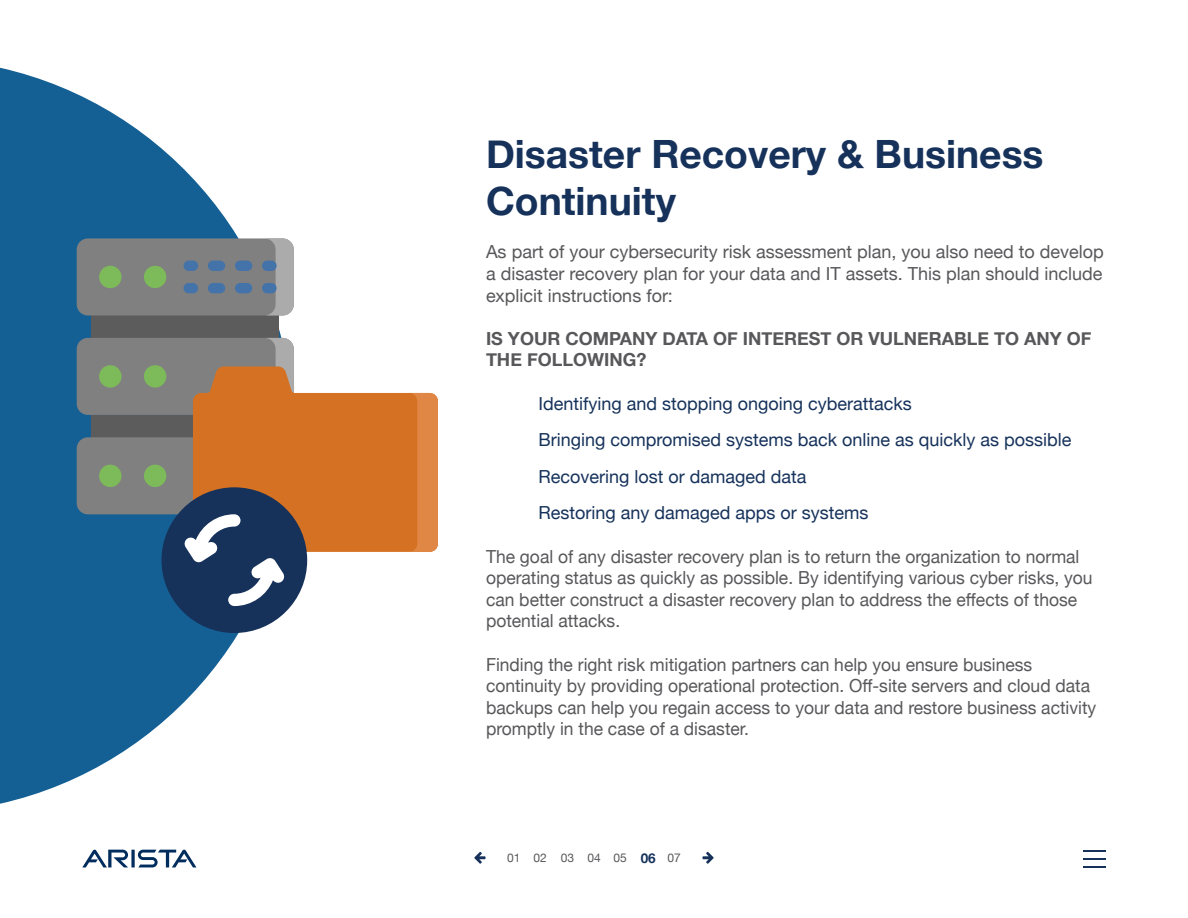
<style>
.page{position:relative;width:1188px;height:918px;background:#fff}
.page>*{position:absolute;margin:0;border:0;box-sizing:border-box;transform-origin:0 0}
.t1{font:700 39px/46.8px "Helvetica Neue";color:#16325b}
.t2{font:18px/21.6px "Helvetica Neue";color:#58585b}
.t3{font:18px/36.6px "Helvetica Neue";color:#16325b}
.t4{font:700 18px/21.6px "Helvetica Neue";color:#58585b}
.t5{font:12px "Helvetica Neue";color:#58585b}
.s1{font-weight:700;font-size:13.5px;color:#16325b}
</style>
<div class="page">
<svg style="left:0;top:68px;width:291px;height:736px;fill:#146095"></svg>
<svg style="left:82px;top:850px;width:46px;height:17px"></svg>
<svg style="left:138px;top:850px;width:58px;height:17px"></svg>
<svg style="left:131px;top:850px;width:4px;height:17px"></svg>
<svg style="left:474px;top:852px;width:12px;height:12px"></svg>
<svg style="left:702px;top:852px;width:12px;height:12px"></svg>
<div style="left:91px;top:415px;width:188px;height:22px;background:#5c5c5c"></div>
<div style="left:77px;top:437px;width:217px;height:77px;background:#808080;border-radius:11px"></div>
<div style="left:91px;top:315px;width:188px;height:23px;background:#5c5c5c"></div>
<div style="left:77px;top:238px;width:217px;height:77px;background:#808080;border-radius:11px"></div>
<svg style="left:264px;top:238px;width:30px;height:77px"></svg>
<div style="left:99px;top:266px;width:23px;height:22px;background:#7dba59;border-radius:50%"></div>
<div style="left:144px;top:266px;width:22px;height:22px;background:#7dba59;border-radius:50%"></div>
<div style="left:77px;top:338px;width:217px;height:77px;background:#808080;border-radius:11px"></div>
<svg style="left:267px;top:338px;width:27px;height:28px"></svg>
<div style="left:99px;top:365px;width:23px;height:23px;background:#7dba59;border-radius:50%"></div>
<div style="left:144px;top:365px;width:22px;height:23px;background:#7dba59;border-radius:50%"></div>
<div style="left:99px;top:465px;width:23px;height:22px;background:#7dba59;border-radius:50%"></div>
<div style="left:144px;top:465px;width:22px;height:22px;background:#7dba59;border-radius:50%"></div>
<div style="left:184px;top:261px;width:14px;height:10px;background:#4473a9;border-radius:5px"></div>
<svg style="left:208px;top:261px;width:44px;height:10px"></svg>
<div style="left:262px;top:261px;width:15px;height:10px;background:#4473a9;border-radius:5px"></div>
<div style="left:262px;top:283px;width:15px;height:10px;background:#4473a9;border-radius:5px"></div>
<svg style="left:208px;top:283px;width:44px;height:10px"></svg>
<div style="left:184px;top:283px;width:14px;height:10px;background:#4473a9;border-radius:5px"></div>
<svg style="left:193px;top:366px;width:237px;height:186px;background:#d78340"></svg>
<svg style="left:409px;top:393px;width:29px;height:159px;background:#dc813c"></svg>
<div style="left:162px;top:487px;width:145px;height:146px;background:#16325b;border-radius:50%"></div>
<svg style="left:184px;top:437px;width:110px;height:169px"></svg>
<svg style="left:1083px;top:851px;width:23px;height:1px"></svg>
<svg style="left:1083px;top:859px;width:23px;height:1px"></svg>
<hr style="left:1083px;top:866px;width:23px;height:2px;background:#16325b">
<h1 class="t1" style="left:486px;top:132px;width:559px">Disaster Recovery &amp; Business<br>Continuity</h1>
<p class="t2" style="left:486px;top:242px;width:619px;text-align:justify">As part of your cybersecurity risk assessment plan, you also need to develop a disaster recovery plan for your data and IT assets. This plan should include explicit instructions for:</p>
<p class="t4" style="left:486px;top:328px;width:607px">IS YOUR COMPANY DATA OF INTEREST OR VULNERABLE TO ANY OF<br>THE FOLLOWING?</p>
<p class="t3" style="left:539px;top:386px;width:535px">Identifying and stopping ongoing cyberattacks<br>Bringing compromised systems back online as quickly as possible Recovering lost or damaged data<br>Restoring any damaged apps or systems</p>
<p class="t2" style="left:486px;top:546px;width:608px">The goal of any disaster recovery plan is to return the organization to normal operating status as quickly as possible. By identifying various cyber risks, you can better construct a disaster recovery plan to address the effects of those potential attacks.</p>
<p class="t2" style="left:486px;top:654px;width:612px">Finding the right risk mitigation partners can help you ensure business continuity by providing operational protection. Off-site servers and cloud data backups can help you regain access to your data and restore business activity promptly in the case of a disaster.</p>
<p class="t5" style="left:507px;top:849px;width:175px">01 02 03 04 05 <span class="s1">06</span> 07</p>
</div>
